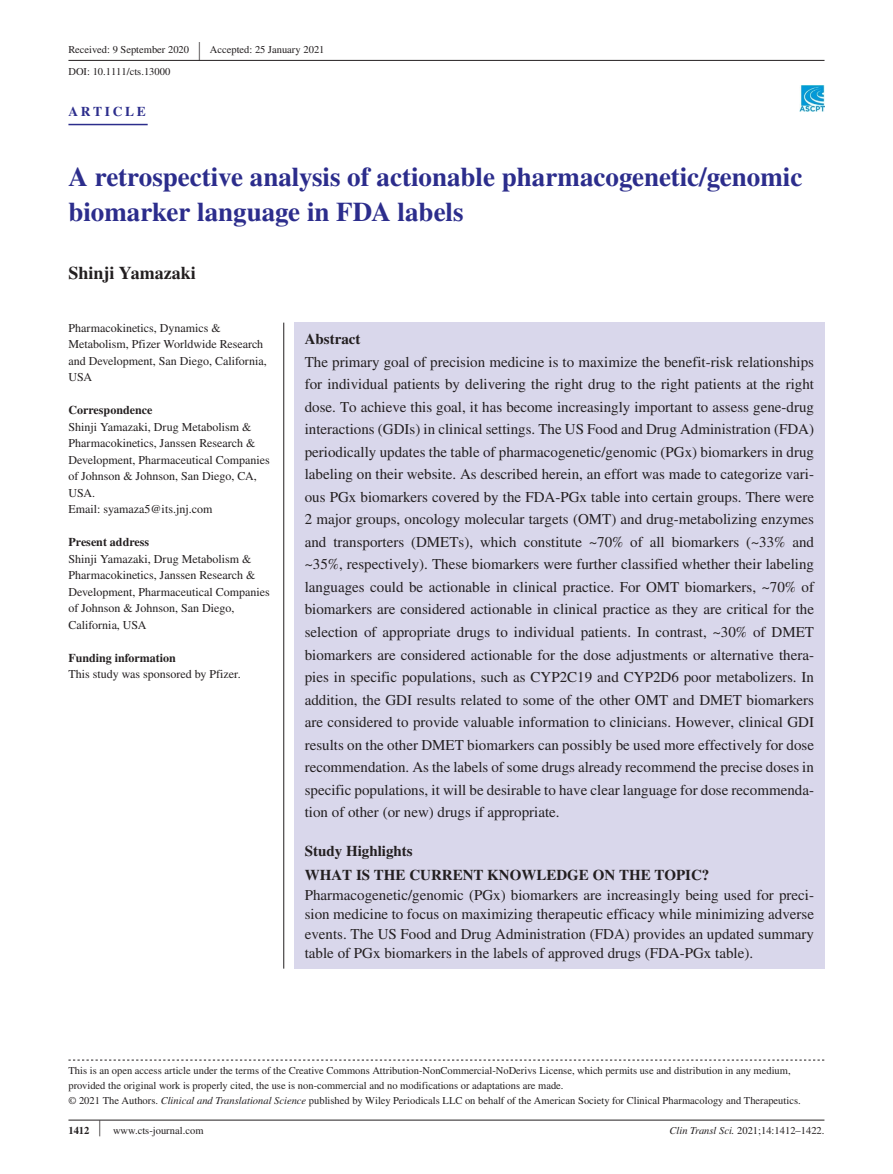
<style>
.page{position:relative;width:893px;height:1174px;background:#fff}
.page>*{position:absolute;margin:0;border:0;box-sizing:border-box;transform-origin:0 0}
.t1{font:700 27px/34.5px "STIX";color:#2c2d8c}
.t2{font:26.55px "STIX";color:#231f20;scale:.4 1}
.t3{font:700 18px "STIX";color:#231f20}
.t4{font:15px/22.5px "STIX";color:#231f20;text-align:justify}
.t5{font:700 15px/24px "STIX";color:#231f20}
.t6{font:700 13.5px "STIX";letter-spacing:.2em;color:#2c2d8c}
.t7{font:12px/16.5px "STIX";color:#231f20}
.t8{font:700 12px "STIX";color:#231f20}
.t9{font:10.5px/15px "STIX";color:#231f20}
.s1{font-style:italic}
.s2{font-weight:700}
.s3{font-size:23.1px}
</style>
<div class="page">
<hr style="left:68px;top:1119px;width:756px;height:1px;background:#231f20">
<img style="left:799px;top:85px;width:25px;height:26px">
<hr style="left:68px;top:60px;width:756px;height:1px;background:#231f20">
<hr style="left:68px;top:124px;width:80px;height:1px;background:#2c2d8c">
<svg style="left:68px;top:1059px;width:756px;height:1px"></svg>
<div style="left:294px;top:322px;width:530px;height:646px;background:#d9d7eb"></div>
<hr style="left:283px;top:322px;width:1px;height:646px;background:#231f20">
<p class="t9" style="left:68px;top:43px;width:122px">Received: 9 September 2020</p>
<h2 class="t2" style="left:198px;top:33px;width:7px">|</h2>
<p class="t9" style="left:210px;top:43px;width:116px">Accepted: 25 January 2021</p>
<p class="t9" style="left:68px;top:65px;width:103px">DOI: 10.1111/cts.13000</p>
<p class="t6" style="left:68px;top:103px;width:79px">ARTICLE</p>
<h1 class="t1" style="left:68px;top:159px;width:735px">A retrospective analysis of actionable pharmacogenetic/genomic biomarker language in FDA labels</h1>
<p class="t3" style="left:68px;top:262px;width:129px">Shinji Yamazaki</p>
<p class="t7" style="left:68px;top:320px;width:200px">Pharmacokinetics, Dynamics &amp;<br>Metabolism, Pfizer Worldwide Research and Development, San Diego, California,<br>USA</p>
<p class="t8" style="left:68px;top:403px;width:85px">Correspondence</p>
<p class="t7" style="left:68px;top:419px;width:203px">Shinji Yamazaki, Drug Metabolism &amp;<br>Pharmacokinetics, Janssen Research &amp;<br>Development, Pharmaceutical Companies of Johnson &amp; Johnson, San Diego, CA,<br>USA.<br>Email: syamaza5@its.jnj.com</p>
<p class="t8" style="left:68px;top:535px;width:82px">Present address</p>
<p class="t7" style="left:68px;top:551px;width:203px">Shinji Yamazaki, Drug Metabolism &amp;<br>Pharmacokinetics, Janssen Research &amp;<br>Development, Pharmaceutical Companies of Johnson &amp; Johnson, San Diego,<br>California, USA</p>
<p class="t8" style="left:68px;top:650px;width:109px">Funding information</p>
<p class="t7" style="left:68px;top:667px;width:174px">This study was sponsored by Pfizer.</p>
<p class="t5" style="left:305px;top:327px;width:57px">Abstract</p>
<p class="t4" style="left:305px;top:351px;width:511px">The primary goal of precision medicine is to maximize the benefit-risk relationships for individual patients by delivering the right drug to the right patients at the right dose. To achieve this goal, it has become increasingly important to assess gene-drug interactions (GDIs) in clinical settings. The US Food and Drug Administration (FDA) periodically updates the table of pharmacogenetic/genomic (PGx) biomarkers in drug labeling on their website. As described herein, an effort was made to categorize vari&shy;ous PGx biomarkers covered by the FDA-PGx table into certain groups. There were 2 major groups, oncology molecular targets (OMT) and drug-metabolizing enzymes and transporters (DMETs), which constitute ~70% of all biomarkers (~33% and ~35%, respectively). These biomarkers were further classified whether their labeling languages could be actionable in clinical practice. For OMT biomarkers, ~70% of biomarkers are considered actionable in clinical practice as they are critical for the selection of appropriate drugs to individual patients. In contrast, ~30% of DMET biomarkers are considered actionable for the dose adjustments or alternative thera&shy;pies in specific populations, such as CYP2C19 and CYP2D6 poor metabolizers. In addition, the GDI results related to some of the other OMT and DMET biomarkers are considered to provide valuable information to clinicians. However, clinical GDI results on the other DMET biomarkers can possibly be used more effectively for dose recommendation. As the labels of some drugs already recommend the precise doses in specific populations, it will be desirable to have clear language for dose recommenda&shy;tion of other (or new) drugs if appropriate.</p>
<p class="t5" style="left:305px;top:839px;width:406px">Study Highlights<br>WHAT IS THE CURRENT KNOWLEDGE ON THE TOPIC?</p>
<p class="t4" style="left:305px;top:885px;width:511px;line-height:19.5px">Pharmacogenetic/genomic (PGx) biomarkers are increasingly being used for preci&shy;sion medicine to focus on maximizing therapeutic efficacy while minimizing adverse events. The US Food and Drug Administration (FDA) provides an updated summary table of PGx biomarkers in the labels of approved drugs (FDA-PGx table).</p>
<p class="t9" style="left:68px;top:1063px;width:734px">This is an open access article under the terms of the Creative Commons Attribution-NonCommercial-NoDerivs License, which permits use and distribution in any medium, provided the original work is properly cited, the use is non-commercial and no modifications or adaptations are made.<br>© 2021 The Authors. <span class="s1">Clinical and Translational Science</span> published by Wiley Periodicals LLC on behalf of the American Society for Clinical Pharmacology and Therapeutics.</p>
<p class="t9" style="left:68px;top:1123px;width:137px"><span class="s2">1412</span> <span class="s3">|</span> www.cts-journal.com</p>
<p class="t9" style="left:669px;top:1123px;width:156px"><span class="s1">Clin Transl Sci.</span> 2021;14:1412–1422.</p>
</div>
